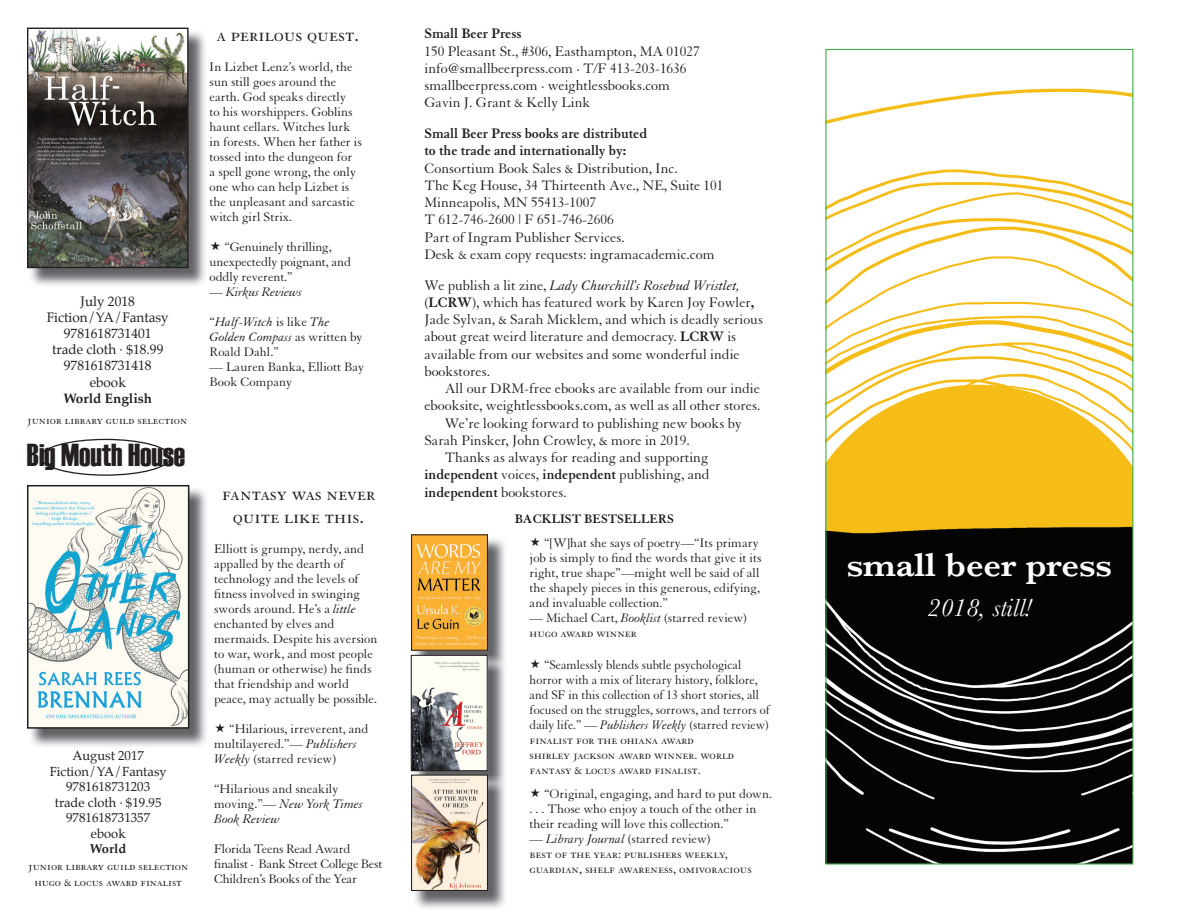
<style>
.page{position:relative;width:1188px;height:918px;background:#fff}
.page>*{position:absolute;margin:0;border:0;box-sizing:border-box;transform-origin:0 0}
.t1{font:600 34.5px "Baskerville";color:#fff}
.t2{font:31.65px "Haettenschweiler";color:#231f20}
.t3{font:italic 25.8px "Baskerville";color:#fff}
.t4{font:21px/22.5px "Granjon SC";color:#231f20;text-align:center}
.t5{font:15px/17.2px "Granjon";color:#231f20}
.t6{font:700 15px/17.2px "Granjon";color:#231f20}
.t7{font:13.5px/15px "Granjon";color:#231f20}
.t8{font:13.5px/15px "Granjon";color:#231f20;scale:.96 1}
.t9{font:13.5px/15px "Granjon SC";color:#231f20}
.t10{font:13.5px/15px "Granjon";letter-spacing:-.02em;color:#231f20}
.t11{font:13.5px/16.2px "Palatino";color:#231f20;text-align:center}
.t12{font:13.5px "Granjon Bold Os F";color:#231f20}
.t13{font:italic 13.5px "Granjon";letter-spacing:-.01em;color:#231f20}
.t14{font:700 13.5px "Palatino";color:#231f20}
.t15{font:12.9px/15.5px "Granjon SC";color:#231f20;text-align:center}
.t16{font:12.9px/15.5px "Palatino";color:#231f20;text-align:center}
.t17{font:700 12.9px "Palatino";color:#231f20}
.s1{font-style:normal}
.s2{font-style:italic}
.s3{font-weight:700}
.s4{font-weight:400}
</style>
<div class="page">
<img style="left:827px;top:88px;width:304px;height:775px">
<img style="left:31px;top:487px;width:175px;height:259px">
<img style="left:30px;top:488px;width:156px;height:238px">
<div style="left:27px;top:485px;width:162px;height:244px;border:2px solid #231f20"></div>
<img style="left:29px;top:32px;width:176px;height:253px">
<img style="left:29px;top:30px;width:158px;height:236px">
<div style="left:27px;top:28px;width:162px;height:240px;border:1px solid #231f20"></div>
<div style="left:40px;top:439px;width:131px;height:37px;border:1px solid #231f20;border-radius:50%"></div>
<img style="left:413px;top:538px;width:92px;height:119px">
<img style="left:413px;top:536px;width:73px;height:113px">
<div style="left:411px;top:534px;width:77px;height:117px;border:1px solid #231f20"></div>
<img style="left:413px;top:670px;width:92px;height:107px">
<img style="left:488px;top:657px;width:17px;height:13px">
<img style="left:413px;top:660px;width:73px;height:109px">
<div style="left:411px;top:655px;width:77px;height:116px;border:1px solid #231f20"></div>
<img style="left:415px;top:790px;width:90px;height:118px">
<img style="left:488px;top:777px;width:17px;height:13px">
<img style="left:413px;top:777px;width:73px;height:112px">
<div style="left:411px;top:775px;width:77px;height:116px;border:1px solid #231f20"></div>
<p class="t11" style="left:47px;top:293px;width:124px">July 2018<br>Fiction/YA/Fantasy<br>9781618731401 trade cloth · $18.99<br>9781618731418 ebook</p>
<p class="t14" style="left:63px;top:387px;width:90px">World English</p>
<p class="t15" style="left:27px;top:413px;width:162px">junior library guild selection</p>
<h2 class="t2" style="left:27px;top:437px;width:160px">Big Mouth House</h2>
<p class="t16" style="left:50px;top:748px;width:118px">August 2017<br>Fiction/YA/Fantasy<br>9781618731203 trade cloth · $19.95<br>9781618731357 ebook</p>
<p class="t17" style="left:90px;top:838px;width:38px">World</p>
<p class="t15" style="left:28px;top:859px;width:162px">junior library guild selection hugo &amp; locus award finalist</p>
<h3 class="t4" style="left:217px;top:24px;width:144px">a perilous quest.</h3>
<p class="t7" style="left:210px;top:59px;width:154px">In Lizbet Lenz’s world, the sun still goes around the earth. God speaks directly<br>to his worshippers. Goblins haunt cellars. Witches lurk in forests. When her father is tossed into the dungeon for<br>a spell gone wrong, the only one who can help Lizbet is the unpleasant and sarcastic witch girl Strix.</p>
<p class="t7" style="left:210px;top:239px;width:143px;text-indent:15px">“Genuinely thrilling, unexpectedly poignant, and oddly reverent.”</p>
<p class="t13" style="left:210px;top:284px;width:94px"><span class="s1">—</span> Kirkus Reviews</p>
<p class="t7" style="left:210px;top:314px;width:154px">“<span class="s2">Half-Witch</span> is like <span class="s2">The<br>Golden Compass</span> as written by<br>Roald Dahl.”</p>
<p class="t7" style="left:210px;top:359px;width:156px">— Lauren Banka, Elliott Bay<br>Book Company</p>
<h3 class="t4" style="left:222px;top:483px;width:155px">fantasy was never quite like this.</h3>
<p class="t7" style="left:214px;top:541px;width:165px">Elliott is grumpy, nerdy, and appalled by the dearth of technology and the levels of fitness involved in swinging swords around. He’s a <span class="s2">little </span>enchanted by elves and mermaids. Despite his aversion to war, work, and most people (human or otherwise) he finds that friendship and world peace, may actually be possible.</p>
<p class="t7" style="left:214px;top:721px;width:156px;text-indent:15px">“Hilarious, irreverent, and multilayered.”— <span class="s2">Publishers<br>Weekly</span> (starred review)</p>
<p class="t7" style="left:214px;top:781px;width:150px">“Hilarious and sneakily moving.”— <span class="s2">New York Times<br>Book Review</span></p>
<p class="t10" style="left:214px;top:841px;width:170px">Florida Teens Read Award finalist · Bank Street College Best<br>Children’s Books of the Year</p>
<p class="t6" style="left:424px;top:25px;width:98px">Small Beer Press</p>
<p class="t5" style="left:424px;top:43px;width:277px">150 Pleasant St., #306, Easthampton, MA 01027 info@smallbeerpress.com · T/F 413-203-1636 smallbeerpress.com · weightlessbooks.com Gavin J. Grant &amp; Kelly Link</p>
<p class="t6" style="left:424px;top:125px;width:224px">Small Beer Press books are distributed to the trade and internationally by:</p>
<p class="t5" style="left:424px;top:160px;width:301px">Consortium Book Sales &amp; Distribution, Inc.<br>The Keg House, 34 Thirteenth Ave., NE, Suite 101<br>Minneapolis, MN 55413-1007<br>T 612-746-2600 | F 651-746-2606<br>Part of Ingram Publisher Services.<br>Desk &amp; exam copy requests: ingramacademic.com</p>
<p class="t5" style="left:424px;top:277px;width:340px">We publish a lit zine, <span class="s2">Lady Churchill’s Rosebud Wristlet, </span>(<span class="s3">LCRW</span>), which has featured work by Karen Joy Fowler<span class="s3">, </span>Jade Sylvan, &amp; Sarah Micklem, and which is deadly serious about great weird literature and democracy. <span class="s3">LCRW</span> is available from our websites and some wonderful indie bookstores.</p>
<p class="t5" style="left:445px;top:380px;width:317px">All our DRM-free ebooks are available from our indie</p>
<p class="t5" style="left:424px;top:398px;width:337px">ebooksite, weightlessbooks.com, as well as all other stores.</p>
<p class="t5" style="left:445px;top:415px;width:299px">We’re looking forward to publishing new books by</p>
<p class="t5" style="left:424px;top:432px;width:267px">Sarah Pinsker, John Crowley, &amp; more in 2019.</p>
<p class="t5" style="left:445px;top:449px;width:265px">Thanks as always for reading and supporting</p>
<p class="t6" style="left:424px;top:466px;width:287px">independent <span class="s4">voices,</span> independent <span class="s4">publishing, and</span></p>
<p class="t6" style="left:424px;top:483px;width:144px">independent <span class="s4">bookstores.</span></p>
<p class="t12" style="left:515px;top:512px;width:161px">BACKLIST BESTSELLERS</p>
<p class="t7" style="left:530px;top:536px;width:233px;text-indent:14px">“[W]hat she says of poetry—“Its primary job is simply to find the words that give it its right, true shape”—might well be said of all the shapely pieces in this generous, edifying, and invaluable collection.”</p>
<p class="t7" style="left:530px;top:611px;width:219px">— Michael Cart, <span class="s2">Booklist</span> (starred review)</p>
<p class="t9" style="left:530px;top:626px;width:109px">hugo award winner</p>
<p class="t8" style="left:530px;top:657px;width:252px;text-indent:14px">“Seamlessly blends subtle psychological horror with a mix of literary history, folklore, and SF in this collection of 13 short stories, all focused on the struggles, sorrows, and terrors of daily life.” — <span class="s2">Publishers Weekly</span> (starred review)</p>
<p class="t9" style="left:530px;top:732px;width:206px">finalist for the ohiana award shirley jackson award winner. world fantasy &amp; locus award finalist.</p>
<p class="t7" style="left:530px;top:786px;width:244px;text-indent:14px">“Original, engaging, and hard to put down. . . . Those who enjoy a touch of the other in their reading will love this collection.”</p>
<p class="t7" style="left:530px;top:831px;width:182px">— <span class="s2">Library Journal</span> (starred review)</p>
<p class="t9" style="left:530px;top:846px;width:224px">best of the year: publishers weekly, guardian, shelf awareness, omivoracious</p>
<h1 class="t1" style="left:847px;top:540px;width:267px">small beer press</h1>
<h3 class="t3" style="left:927px;top:591px;width:106px">2018, still!</h3>
</div>
